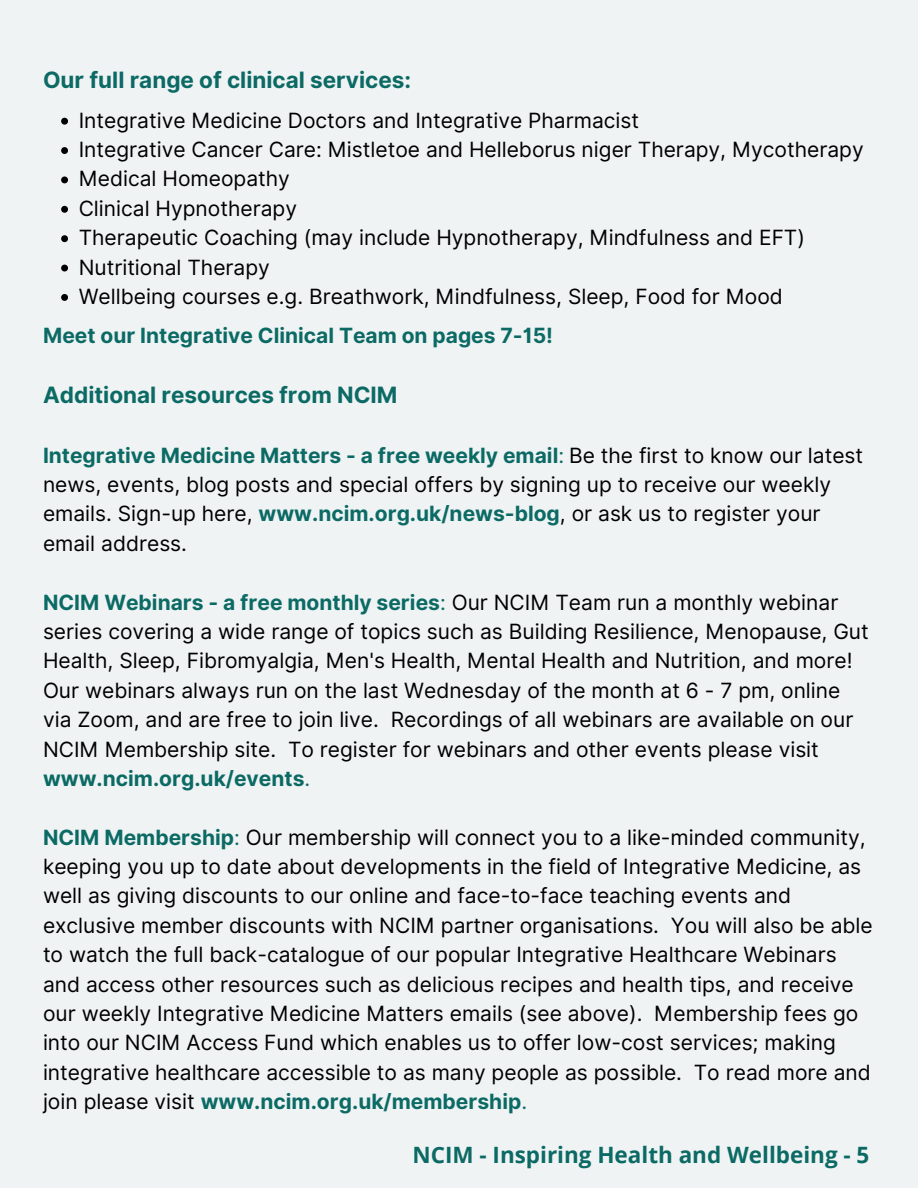
<style>
.page{position:relative;width:918px;height:1188px;background:#eff3f4}
.page>*{position:absolute;margin:0;border:0;box-sizing:border-box;transform-origin:0 0}
.t1{font:700 22.5px "Inter";color:#0c6a65}
.t2{font:700 22.5px "Open Sans";color:#0c6a65}
.t3{font:21px/29.4px "Inter";color:#000}
.t4{font:700 21px "Inter";color:#0c6a65}
.s1{font-weight:700;color:#0c6a65}
.s2{color:#0c6a65}
</style>
<div class="page">
<svg style="left:61px;top:118px;width:7px;height:7px"></svg>
<svg style="left:61px;top:147px;width:7px;height:7px"></svg>
<svg style="left:61px;top:176px;width:7px;height:7px"></svg>
<svg style="left:61px;top:206px;width:7px;height:7px"></svg>
<svg style="left:61px;top:235px;width:7px;height:7px"></svg>
<svg style="left:61px;top:265px;width:7px;height:6px"></svg>
<svg style="left:61px;top:294px;width:7px;height:7px"></svg>
<h1 class="t1" style="left:43px;top:66px;width:370px">Our full range of clinical services:</h1>
<p class="t3" style="left:79px;top:105px;width:562px">Integrative Medicine Doctors and Integrative Pharmacist</p>
<p class="t3" style="left:79px;top:135px;width:787px">Integrative Cancer Care: Mistletoe and Helleborus niger Therapy, Mycotherapy</p>
<p class="t3" style="left:79px;top:164px;width:213px">Medical Homeopathy</p>
<p class="t3" style="left:79px;top:194px;width:220px">Clinical Hypnotherapy</p>
<p class="t3" style="left:79px;top:223px;width:728px">Therapeutic Coaching (may include Hypnotherapy, Mindfulness and EFT)</p>
<p class="t3" style="left:79px;top:252px;width:193px">Nutritional Therapy</p>
<p class="t3" style="left:79px;top:282px;width:706px">Wellbeing courses e.g. Breathwork, Mindfulness, Sleep, Food for Mood</p>
<h1 class="t4" style="left:43px;top:323px;width:512px">Meet our Integrative Clinical Team on pages 7-15!</h1>
<h1 class="t1" style="left:43px;top:382px;width:356px">Additional resources from NCIM</h1>
<p class="t3" style="left:43px;top:440px;width:822px"><span class="s1">Integrative Medicine Matters - a free weekly email</span><span class="s2">:</span> Be the first to know our latest news, events, blog posts and special offers by signing up to receive our weekly emails. Sign-up here, <span class="s1">www.ncim.org.uk/news-blog</span>, or ask us to register your email address.</p>
<p class="t3" style="left:43px;top:587px;width:827px"><span class="s1">NCIM Webinars - a free monthly series</span><span class="s2">:</span> Our NCIM Team run a monthly webinar series covering a wide range of topics such as Building Resilience, Menopause, Gut Health, Sleep, Fibromyalgia, Men's Health, Mental Health and Nutrition, and more!<br>Our webinars always run on the last Wednesday of the month at 6 - 7 pm, online via Zoom, and are free to join live. Recordings of all webinars are available on our NCIM Membership site. To register for webinars and other events please visit <span class="s1">www.ncim.org.uk/events</span><span class="s2">.</span></p>
<p class="t3" style="left:43px;top:822px;width:831px"><span class="s1">NCIM Membership</span><span class="s2">:</span> Our membership will connect you to a like-minded community, keeping you up to date about developments in the field of Integrative Medicine, as well as giving discounts to our online and face-to-face teaching events and exclusive member discounts with NCIM partner organisations. You will also be able to watch the full back-catalogue of our popular Integrative Healthcare Webinars and access other resources such as delicious recipes and health tips, and receive our weekly Integrative Medicine Matters emails (see above). Membership fees go into our NCIM Access Fund which enables us to offer low-cost services; making integrative healthcare accessible to as many people as possible. To read more and join please visit <span class="s1">www.ncim.org.uk/membership</span><span class="s2">.</span></p>
<h1 class="t2" style="left:412px;top:1139px;width:458px">NCIM - Inspiring Health and Wellbeing - 5</h1>
</div>
